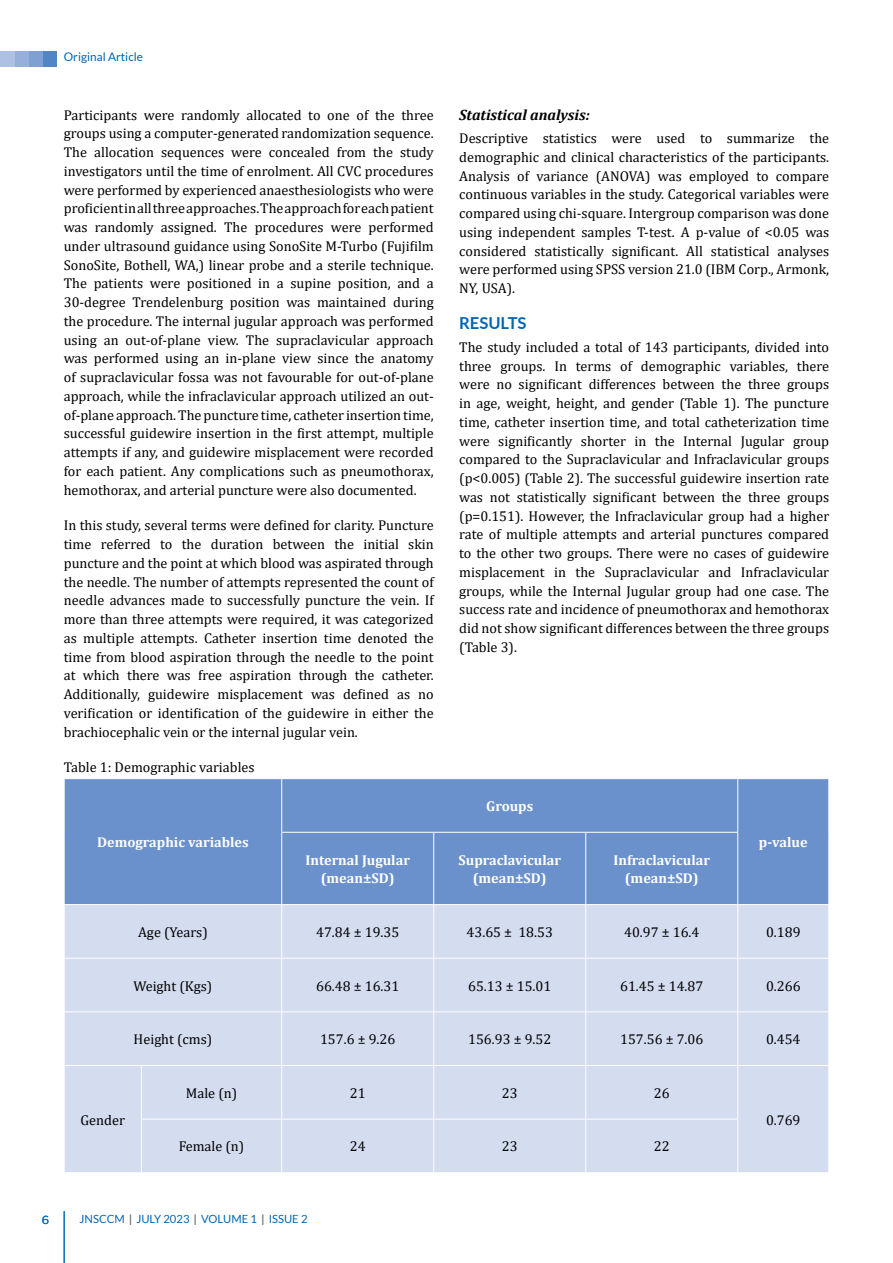
<style>
.page{position:relative;width:893px;height:1263px;background:#fff}
.page>*{position:absolute;margin:0;border:0;box-sizing:border-box;transform-origin:0 0}
.t1{font:700 16.5px "Lato";color:#0066b3}
.t2{font:italic 700 15px "Cambria";color:#000}
.t3{font:14.25px/18.8px "Cambria";color:#000;text-align:justify}
.t4{font:700 14.25px/18.8px "Cambria";color:#fff;text-align:center}
.t5{font:12px "Metropolis";color:#0066b3}
.t6{font:11.85px "Lato";color:#0066b3}
.t7{font:11.25px "Lato";color:#0066b3}
.s1{font-weight:700;color:#6d6e71}
</style>
<div class="page">
<div style="left:65px;top:779px;width:763px;height:125px;background:#6a91cb"></div>
<div style="left:65px;top:905px;width:763px;height:267px;background:#d4dcf0"></div>
<hr style="left:281px;top:779px;width:1px;height:53px;background:#fff">
<hr style="left:737px;top:779px;width:1px;height:53px;background:#fff">
<hr style="left:281px;top:832px;width:153px;height:1px;background:#fff">
<hr style="left:281px;top:833px;width:1px;height:71px;background:#fff">
<hr style="left:434px;top:832px;width:152px;height:1px;background:#fff">
<hr style="left:433px;top:833px;width:1px;height:71px;background:#fff">
<hr style="left:586px;top:832px;width:152px;height:1px;background:#fff">
<hr style="left:585px;top:833px;width:1px;height:71px;background:#fff">
<hr style="left:737px;top:833px;width:1px;height:71px;background:#fff">
<hr style="left:281px;top:905px;width:1px;height:53px;background:#fff">
<hr style="left:433px;top:905px;width:1px;height:53px;background:#fff">
<hr style="left:585px;top:905px;width:1px;height:53px;background:#fff">
<hr style="left:737px;top:905px;width:1px;height:53px;background:#fff">
<hr style="left:64px;top:958px;width:77px;height:1px;background:#fff">
<hr style="left:141px;top:958px;width:141px;height:1px;background:#fff">
<hr style="left:282px;top:958px;width:152px;height:1px;background:#fff">
<hr style="left:281px;top:958px;width:1px;height:53px;background:#fff">
<hr style="left:434px;top:958px;width:152px;height:1px;background:#fff">
<hr style="left:433px;top:958px;width:1px;height:53px;background:#fff">
<hr style="left:586px;top:958px;width:152px;height:1px;background:#fff">
<hr style="left:585px;top:958px;width:1px;height:53px;background:#fff">
<hr style="left:738px;top:958px;width:91px;height:1px;background:#fff">
<hr style="left:737px;top:958px;width:1px;height:53px;background:#fff">
<hr style="left:64px;top:1011px;width:77px;height:1px;background:#fff">
<hr style="left:141px;top:1011px;width:141px;height:1px;background:#fff">
<hr style="left:282px;top:1011px;width:152px;height:1px;background:#fff">
<hr style="left:281px;top:1012px;width:1px;height:53px;background:#fff">
<hr style="left:434px;top:1011px;width:152px;height:1px;background:#fff">
<hr style="left:433px;top:1012px;width:1px;height:53px;background:#fff">
<hr style="left:586px;top:1011px;width:152px;height:1px;background:#fff">
<hr style="left:585px;top:1012px;width:1px;height:53px;background:#fff">
<hr style="left:738px;top:1011px;width:91px;height:1px;background:#fff">
<hr style="left:737px;top:1012px;width:1px;height:53px;background:#fff">
<hr style="left:64px;top:1065px;width:77px;height:1px;background:#fff">
<hr style="left:141px;top:1065px;width:141px;height:1px;background:#fff">
<hr style="left:141px;top:1066px;width:1px;height:53px;background:#fff">
<hr style="left:282px;top:1065px;width:152px;height:1px;background:#fff">
<hr style="left:281px;top:1066px;width:1px;height:53px;background:#fff">
<hr style="left:434px;top:1065px;width:152px;height:1px;background:#fff">
<hr style="left:433px;top:1066px;width:1px;height:53px;background:#fff">
<hr style="left:586px;top:1065px;width:152px;height:1px;background:#fff">
<hr style="left:585px;top:1066px;width:1px;height:53px;background:#fff">
<hr style="left:738px;top:1065px;width:91px;height:1px;background:#fff">
<hr style="left:737px;top:1066px;width:1px;height:53px;background:#fff">
<hr style="left:141px;top:1119px;width:141px;height:1px;background:#fff">
<hr style="left:141px;top:1119px;width:1px;height:53px;background:#fff">
<hr style="left:282px;top:1119px;width:152px;height:1px;background:#fff">
<hr style="left:281px;top:1119px;width:1px;height:53px;background:#fff">
<hr style="left:434px;top:1119px;width:152px;height:1px;background:#fff">
<hr style="left:433px;top:1119px;width:1px;height:53px;background:#fff">
<hr style="left:586px;top:1119px;width:152px;height:1px;background:#fff">
<hr style="left:585px;top:1119px;width:1px;height:53px;background:#fff">
<hr style="left:737px;top:1119px;width:1px;height:53px;background:#fff">
<div style="left:42px;top:51px;width:14px;height:15px;background:#5285c4"></div>
<div style="left:28px;top:51px;width:14px;height:15px;background:#80a0d3"></div>
<div style="left:14px;top:51px;width:14px;height:15px;background:#96afdb"></div>
<div style="left:0;top:51px;width:14px;height:15px;background:#aec0e3"></div>
<hr style="left:64px;top:1211px;width:1px;height:52px;background:#0066b3">
<p class="t6" style="left:64px;top:50px;width:81px">Original Article</p>
<p class="t3" style="left:64px;top:105px;width:371px">Participants were randomly allocated to one of the three groups using a computer-generated randomization sequence.<br>The allocation sequences were concealed from the study investigators until the time of enrolment. All CVC procedures were performed by experienced anaesthesiologists who were proficient in all three approaches. The approach for each patient was randomly assigned. The procedures were performed under ultrasound guidance using SonoSite M-Turbo (Fujifilm SonoSite, Bothell, WA,) linear probe and a sterile technique.<br>The patients were positioned in a supine position, and a 30-degree Trendelenburg position was maintained during the procedure. The internal jugular approach was performed using an out-of-plane view. The supraclavicular approach was performed using an in-plane view since the anatomy of supraclavicular fossa was not favourable for out-of-plane approach, while the infraclavicular approach utilized an out&shy;of-plane approach. The puncture time, catheter insertion time, successful guidewire insertion in the first attempt, multiple attempts if any, and guidewire misplacement were recorded for each patient. Any complications such as pneumothorax, hemothorax, and arterial puncture were also documented.</p>
<p class="t3" style="left:64px;top:516px;width:371px">In this study, several terms were defined for clarity. Puncture time referred to the duration between the initial skin puncture and the point at which blood was aspirated through the needle. The number of attempts represented the count of needle advances made to successfully puncture the vein. If more than three attempts were required, it was categorized as multiple attempts. Catheter insertion time denoted the time from blood aspiration through the needle to the point at which there was free aspiration through the catheter.<br>Additionally, guidewire misplacement was defined as no verification or identification of the guidewire in either the brachiocephalic vein or the internal jugular vein.</p>
<p class="t3" style="left:64px;top:758px;width:192px">Table 1: Demographic variables</p>
<p class="t4" style="left:97px;top:832px;width:153px">Demographic variables</p>
<p class="t2" style="left:459px;top:104px;width:132px">Statistical analysis:</p>
<p class="t3" style="left:459px;top:129px;width:371px">Descriptive statistics were used to summarize the demographic and clinical characteristics of the participants.<br>Analysis of variance (ANOVA) was employed to compare continuous variables in the study. Categorical variables were compared using chi-square. Intergroup comparison was done using independent samples T-test. A p-value of &lt;0.05 was considered statistically significant. All statistical analyses were performed using SPSS version 21.0 (IBM Corp., Armonk, NY, USA).</p>
<p class="t1" style="left:459px;top:311px;width:69px">RESULTS</p>
<p class="t3" style="left:459px;top:338px;width:371px">The study included a total of 143 participants, divided into three groups. In terms of demographic variables, there were no significant differences between the three groups in age, weight, height, and gender (Table 1). The puncture time, catheter insertion time, and total catheterization time were significantly shorter in the Internal Jugular group compared to the Supraclavicular and Infraclavicular groups (p&lt;0.005) (Table 2). The successful guidewire insertion rate was not statistically significant between the three groups (p=0.151). However, the Infraclavicular group had a higher rate of multiple attempts and arterial punctures compared to the other two groups. There were no cases of guidewire misplacement in the Supraclavicular and Infraclavicular groups, while the Internal Jugular group had one case. The success rate and incidence of pneumothorax and hemothorax did not show significant differences between the three groups (Table 3).</p>
<p class="t4" style="left:486px;top:796px;width:49px">Groups</p>
<p class="t4" style="left:759px;top:832px;width:50px">p-value</p>
<p class="t4" style="left:306px;top:850px;width:106px">Internal Jugular (mean±SD)</p>
<p class="t4" style="left:459px;top:850px;width:104px">Supraclavicular (mean±SD)</p>
<p class="t4" style="left:614px;top:850px;width:98px">Infraclavicular (mean±SD)</p>
<p class="t3" style="left:138px;top:923px;width:71px">Age (Years)</p>
<p class="t3" style="left:316px;top:923px;width:85px">47.84 ± 19.35</p>
<p class="t3" style="left:467px;top:923px;width:88px">43.65 ± 18.53</p>
<p class="t3" style="left:624px;top:923px;width:77px">40.97 ± 16.4</p>
<p class="t3" style="left:766px;top:923px;width:36px">0.189</p>
<p class="t3" style="left:133px;top:976px;width:80px">Weight (Kgs)</p>
<p class="t3" style="left:316px;top:976px;width:85px">66.48 ± 16.31</p>
<p class="t3" style="left:468px;top:976px;width:85px">65.13 ± 15.01</p>
<p class="t3" style="left:620px;top:976px;width:85px">61.45 ± 14.87</p>
<p class="t3" style="left:766px;top:976px;width:36px">0.266</p>
<p class="t3" style="left:134px;top:1030px;width:80px">Height (cms)</p>
<p class="t3" style="left:320px;top:1030px;width:77px">157.6 ± 9.26</p>
<p class="t3" style="left:468px;top:1030px;width:85px">156.93 ± 9.52</p>
<p class="t3" style="left:620px;top:1030px;width:85px">157.56 ± 7.06</p>
<p class="t3" style="left:766px;top:1030px;width:36px">0.454</p>
<p class="t3" style="left:81px;top:1110px;width:46px">Gender</p>
<p class="t3" style="left:186px;top:1083px;width:53px">Male (n)</p>
<p class="t3" style="left:350px;top:1083px;width:17px">21</p>
<p class="t3" style="left:502px;top:1083px;width:17px">23</p>
<p class="t3" style="left:654px;top:1083px;width:17px">26</p>
<p class="t3" style="left:179px;top:1137px;width:67px">Female (n)</p>
<p class="t3" style="left:350px;top:1137px;width:17px">24</p>
<p class="t3" style="left:502px;top:1137px;width:17px">23</p>
<p class="t3" style="left:654px;top:1137px;width:17px">22</p>
<p class="t5" style="left:42px;top:1212px;width:9px">6</p>
<p class="t7" style="left:80px;top:1213px;width:229px">JNSCCM <span class="s1">|</span> JULY 2023 <span class="s1">|</span> VOLUME 1 <span class="s1">|</span> ISSUE 2</p>
<p class="t3" style="left:766px;top:1110px;width:36px">0.769</p>
</div>
